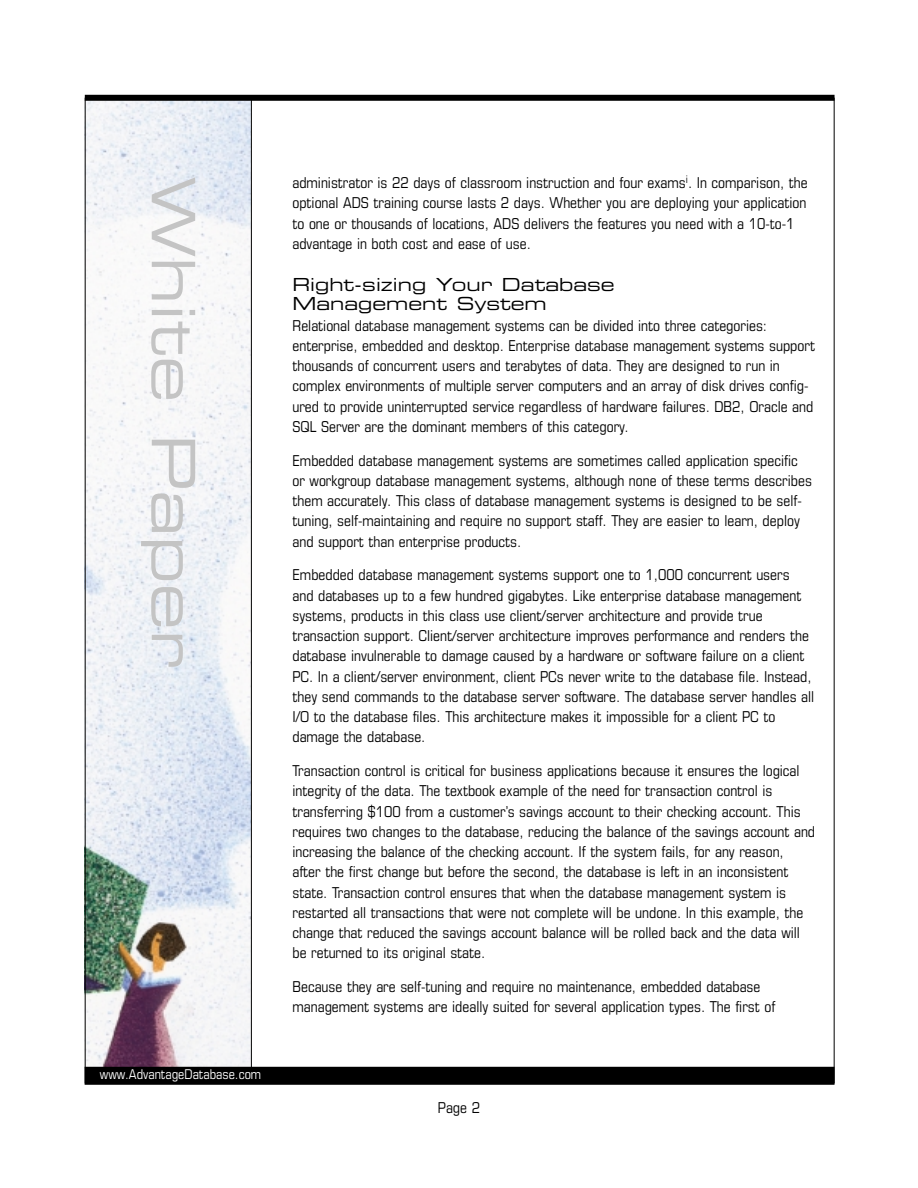
<style>
.page{position:relative;width:918px;height:1188px;background:#fff}
.page>*{position:absolute;margin:0;border:0;box-sizing:border-box;transform-origin:0 0}
.t1{font:60px "Eurostile Extended Two";color:#c4c4c4}
.t2{font:18px/19.5px "Eurostile Extended Two";color:#000}
.t3{font:condensed 15px/20.2px "Eurostile";color:#000}
.t4{font:condensed 13.5px "Eurostile";color:#fff}
</style>
<div class="page">
<svg style="left:87px;top:101px;width:164px;height:966px;fill:#f0f3f7"></svg>
<div style="left:85px;top:1067px;width:750px;height:18px;background:#000"></div>
<div style="left:85px;top:95px;width:750px;height:6px;background:#000"></div>
<hr style="left:251px;top:99px;width:1px;height:972px;background:#000">
<h1 class="t1" style="left:195px;top:177px;width:493px;rotate:90deg">White Paper</h1>
<p class="t4" style="left:100px;top:1069px;width:163px">www.AdvantageDatabase.com</p>
<p class="t3" style="left:292px;top:174px;width:517px">administrator is 22 days of classroom instruction and four exams<sup>i</sup>. In comparison, the optional ADS training course lasts 2 days. Whether you are deploying your application to one or thousands of locations, ADS delivers the features you need with a 10-to-1 advantage in both cost and ease of use.</p>
<p class="t2" style="left:292px;top:276px;width:324px">Right-sizing Your Database<br>Management System</p>
<p class="t3" style="left:292px;top:317px;width:524px">Relational database management systems can be divided into three categories: enterprise, embedded and desktop. Enterprise database management systems support thousands of concurrent users and terabytes of data. They are designed to run in complex environments of multiple server computers and an array of disk drives config&shy;ured to provide uninterrupted service regardless of hardware failures. DB2, Oracle and SQL Server are the dominant members of this category.</p>
<p class="t3" style="left:292px;top:452px;width:521px">Embedded database management systems are sometimes called application specific or workgroup database management systems, although none of these terms describes them accurately. This class of database management systems is designed to be self&shy;tuning, self-maintaining and require no support staff. They are easier to learn, deploy and support than enterprise products.</p>
<p class="t3" style="left:292px;top:566px;width:523px">Embedded database management systems support one to 1,000 concurrent users and databases up to a few hundred gigabytes. Like enterprise database management systems, products in this class use client/server architecture and provide true transaction support. Client/server architecture improves performance and renders the database invulnerable to damage caused by a hardware or software failure on a client PC. In a client/server environment, client PCs never write to the database file. Instead, they send commands to the database server software. The database server handles all I/O to the database files. This architecture makes it impossible for a client PC to damage the database.</p>
<p class="t3" style="left:292px;top:762px;width:524px">Transaction control is critical for business applications because it ensures the logical integrity of the data. The textbook example of the need for transaction control is transferring $100 from a customer’s savings account to their checking account. This requires two changes to the database, reducing the balance of the savings account and increasing the balance of the checking account. If the system fails, for any reason, after the first change but before the second, the database is left in an inconsistent state. Transaction control ensures that when the database management system is restarted all transactions that were not complete will be undone. In this example, the change that reduced the savings account balance will be rolled back and the data will be returned to its original state.</p>
<p class="t3" style="left:292px;top:978px;width:484px">Because they are self-tuning and require no maintenance, embedded database management systems are ideally suited for several application types. The first of</p>
<p class="t3" style="left:438px;top:1099px;width:44px">Page 2</p>
</div>
